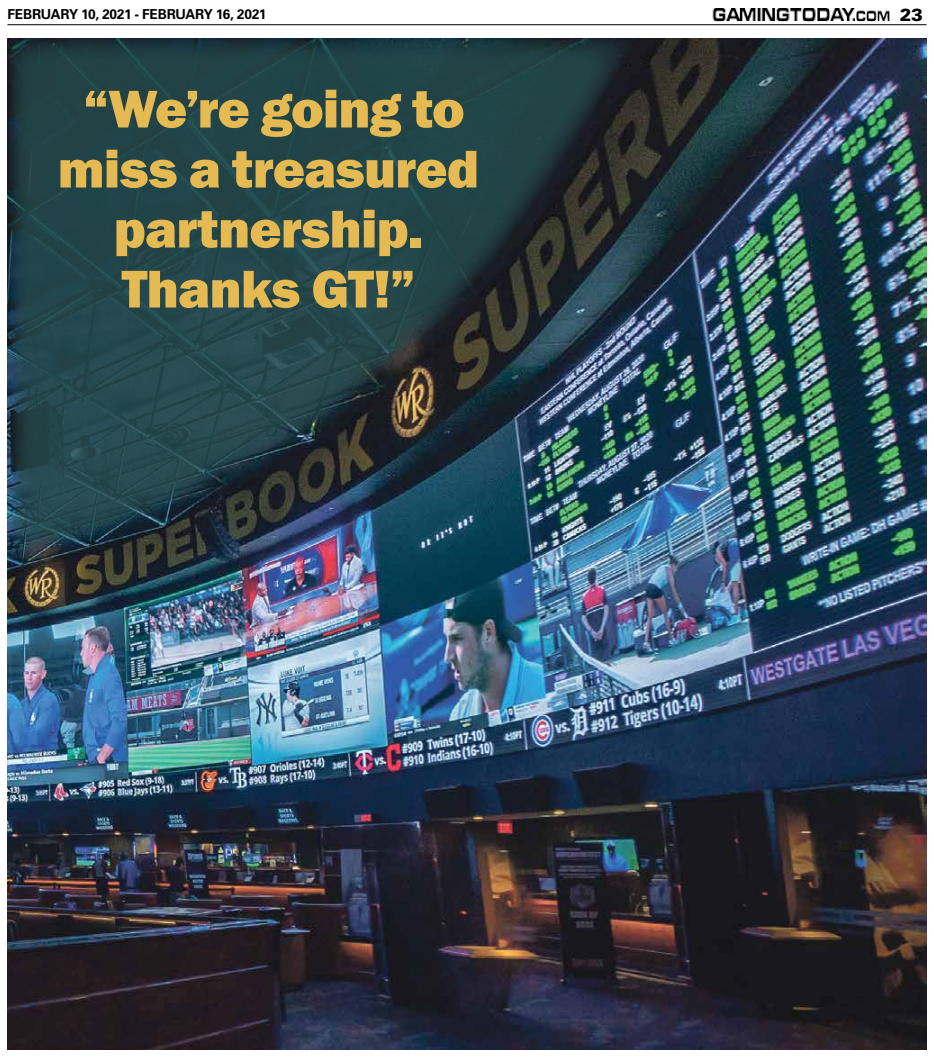
<style>
.page{position:relative;width:934px;height:1060px;background:#fff}
.page>*{position:absolute;margin:0;border:0;box-sizing:border-box;transform-origin:0 0}
.t1{font:800 55px/60px "Franklin Gothic";letter-spacing:-.015em;color:#e6ba52;text-align:center}
.t2{font:900 17.5px "Zurich BT";color:#000}
.t3{font:700 13.75px "Zurich BT";letter-spacing:-.015em;color:#000}
</style>
<div class="page">
<hr style="left:8px;top:24px;width:918px;height:1px;background:#000">
<img style="left:712px;top:8px;width:178px;height:14px">
<img style="left:8px;top:38px;width:918px;height:1012px">
<svg style="left:8px;top:38px;width:633px;height:518px;fill:#224448"></svg>
<p class="t3" style="left:8px;top:5px;width:260px">FEBRUARY 10, 2021 - FEBRUARY 16, 2021</p>
<p class="t2" style="left:900px;top:4px;width:24px">23</p>
<p class="t1" style="left:58px;top:79px;width:423px">“We’re going to miss a treasured partnership.<br>Thanks GT!”</p>
</div>
